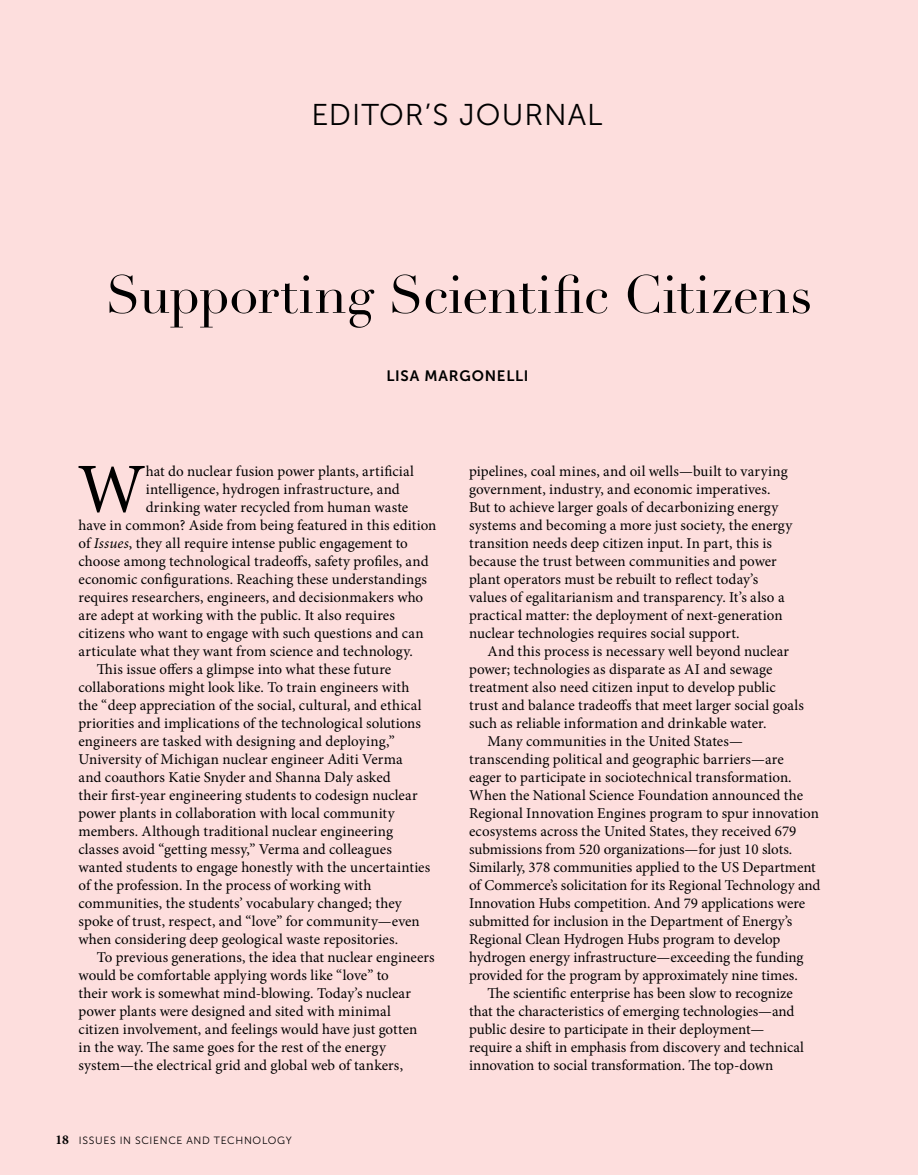
<style>
.page{position:relative;width:918px;height:1175px;background:#fff}
.page>*{position:absolute;margin:0;border:0;box-sizing:border-box;transform-origin:0 0}
.t1{font:70.35px "Minion Pro";color:#000}
.t2{font:52.5px "Didot";letter-spacing:-.005em;color:#000}
.t3{font:30px "Museo Sans 300";letter-spacing:.035em;color:#000}
.t4{font:15px/18px "Minion Pro";color:#000}
.t5{font:15px "Museo Sans 700";letter-spacing:.05em;color:#000}
.t6{font:10.5px "Museo Sans 300";letter-spacing:.065em;color:#000}
.s1{font-style:italic}
.s2{font-family:"Minion Pro";font-weight:700;font-size:13.5px}
</style>
<div class="page">
<div style="left:0;top:0;width:918px;height:1174px;background:#fddedd"></div>
<h3 class="t3" style="left:312px;top:98px;width:293px">EDITOR’S JOURNAL</h3>
<h2 class="t2" style="left:106px;top:263px;width:708px">Supporting Scientific Citizens</h2>
<p class="t5" style="left:386px;top:367px;width:144px">LISA MARGONELLI</p>
<h1 class="t1" style="left:77px;top:442px;width:70px">W</h1>
<p class="t4" style="left:146px;top:462px;width:270px">hat do nuclear fusion power plants, artificial</p>
<p class="t4" style="left:146px;top:480px;width:255px">intelligence, hydrogen infrastructure, and</p>
<p class="t4" style="left:146px;top:498px;width:264px">drinking water recycled from human waste</p>
<p class="t4" style="left:79px;top:516px;width:359px">have in common? Aside from being featured in this edition</p>
<p class="t4" style="left:79px;top:534px;width:331px">of <span class="s1">Issues</span>, they all require intense public engagement to</p>
<p class="t4" style="left:79px;top:552px;width:352px">choose among technological tradeoffs, safety profiles, and</p>
<p class="t4" style="left:79px;top:570px;width:350px">economic configurations. Reaching these understandings</p>
<p class="t4" style="left:79px;top:588px;width:346px">requires researchers, engineers, and decisionmakers who</p>
<p class="t4" style="left:79px;top:606px;width:318px">are adept at working with the public. It also requires</p>
<p class="t4" style="left:79px;top:624px;width:347px">citizens who want to engage with such questions and can</p>
<p class="t4" style="left:79px;top:642px;width:336px">articulate what they want from science and technology.</p>
<p class="t4" style="left:97px;top:660px;width:296px">This issue offers a glimpse into what these future</p>
<p class="t4" style="left:79px;top:678px;width:333px">collaborations might look like. To train engineers with</p>
<p class="t4" style="left:79px;top:696px;width:345px">the “deep appreciation of the social, cultural, and ethical</p>
<p class="t4" style="left:79px;top:714px;width:344px">priorities and implications of the technological solutions</p>
<p class="t4" style="left:79px;top:732px;width:318px">engineers are tasked with designing and deploying,”</p>
<p class="t4" style="left:79px;top:750px;width:326px">University of Michigan nuclear engineer Aditi Verma</p>
<p class="t4" style="left:79px;top:768px;width:314px">and coauthors Katie Snyder and Shanna Daly asked</p>
<p class="t4" style="left:79px;top:786px;width:341px">their first-year engineering students to codesign nuclear</p>
<p class="t4" style="left:79px;top:804px;width:318px">power plants in collaboration with local community</p>
<p class="t4" style="left:79px;top:822px;width:316px">members. Although traditional nuclear engineering</p>
<p class="t4" style="left:79px;top:840px;width:315px">classes avoid “getting messy,” Verma and colleagues</p>
<p class="t4" style="left:79px;top:858px;width:353px">wanted students to engage honestly with the uncertainties</p>
<p class="t4" style="left:79px;top:876px;width:294px">of the profession. In the process of working with</p>
<p class="t4" style="left:79px;top:894px;width:325px">communities, the students’ vocabulary changed; they</p>
<p class="t4" style="left:79px;top:912px;width:343px">spoke of trust, respect, and “love” for community—even</p>
<p class="t4" style="left:79px;top:930px;width:321px">when considering deep geological waste repositories.</p>
<p class="t4" style="left:97px;top:948px;width:339px">To previous generations, the idea that nuclear engineers</p>
<p class="t4" style="left:79px;top:966px;width:312px">would be comfortable applying words like “love” to</p>
<p class="t4" style="left:79px;top:984px;width:334px">their work is somewhat mind-blowing. Today’s nuclear</p>
<p class="t4" style="left:79px;top:1002px;width:314px">power plants were designed and sited with minimal</p>
<p class="t4" style="left:79px;top:1020px;width:340px">citizen involvement, and feelings would have just gotten</p>
<p class="t4" style="left:79px;top:1038px;width:309px">in the way. The same goes for the rest of the energy</p>
<p class="t4" style="left:79px;top:1056px;width:326px">system—the electrical grid and global web of tankers,</p>
<p class="t6" style="left:56px;top:1135px;width:238px"><span class="s2">18</span> ISSUES IN SCIENCE AND TECHNOLOGY</p>
<p class="t4" style="left:469px;top:462px;width:325px">pipelines, coal mines, and oil wells—built to varying government, industry, and economic imperatives.<br>But to achieve larger goals of decarbonizing energy systems and becoming a more just society, the energy transition needs deep citizen input. In part, this is because the trust between communities and power plant operators must be rebuilt to reflect today’s values of egalitarianism and transparency. It’s also a practical matter: the deployment of next-generation nuclear technologies requires social support.</p>
<p class="t4" style="left:487px;top:642px;width:303px">And this process is necessary well beyond nuclear</p>
<p class="t4" style="left:469px;top:660px;width:305px">power; technologies as disparate as AI and sewage</p>
<p class="t4" style="left:469px;top:678px;width:308px">treatment also need citizen input to develop public</p>
<p class="t4" style="left:469px;top:696px;width:336px">trust and balance tradeoffs that meet larger social goals</p>
<p class="t4" style="left:469px;top:714px;width:299px">such as reliable information and drinkable water.</p>
<p class="t4" style="left:487px;top:732px;width:257px">Many communities in the United States—</p>
<p class="t4" style="left:469px;top:750px;width:316px">transcending political and geographic barriers—are</p>
<p class="t4" style="left:469px;top:768px;width:324px">eager to participate in sociotechnical transformation.</p>
<p class="t4" style="left:469px;top:786px;width:336px">When the National Science Foundation announced the</p>
<p class="t4" style="left:469px;top:804px;width:351px">Regional Innovation Engines program to spur innovation</p>
<p class="t4" style="left:469px;top:822px;width:329px">ecosystems across the United States, they received 679</p>
<p class="t4" style="left:469px;top:840px;width:325px">submissions from 520 organizations—for just 10 slots.</p>
<p class="t4" style="left:469px;top:858px;width:348px">Similarly, 378 communities applied to the US Department</p>
<p class="t4" style="left:469px;top:876px;width:353px">of Commerce’s solicitation for its Regional Technology and</p>
<p class="t4" style="left:469px;top:894px;width:338px">Innovation Hubs competition. And 79 applications were</p>
<p class="t4" style="left:469px;top:912px;width:325px">submitted for inclusion in the Department of Energy’s</p>
<p class="t4" style="left:469px;top:930px;width:313px">Regional Clean Hydrogen Hubs program to develop</p>
<p class="t4" style="left:469px;top:948px;width:336px">hydrogen energy infrastructure—exceeding the funding</p>
<p class="t4" style="left:469px;top:966px;width:330px">provided for the program by approximately nine times.</p>
<p class="t4" style="left:487px;top:984px;width:307px">The scientific enterprise has been slow to recognize</p>
<p class="t4" style="left:469px;top:1002px;width:327px">that the characteristics of emerging technologies—and</p>
<p class="t4" style="left:469px;top:1020px;width:297px">public desire to participate in their deployment—</p>
<p class="t4" style="left:469px;top:1038px;width:336px">require a shift in emphasis from discovery and technical</p>
<p class="t4" style="left:469px;top:1056px;width:306px">innovation to social transformation. The top-down</p>
</div>
